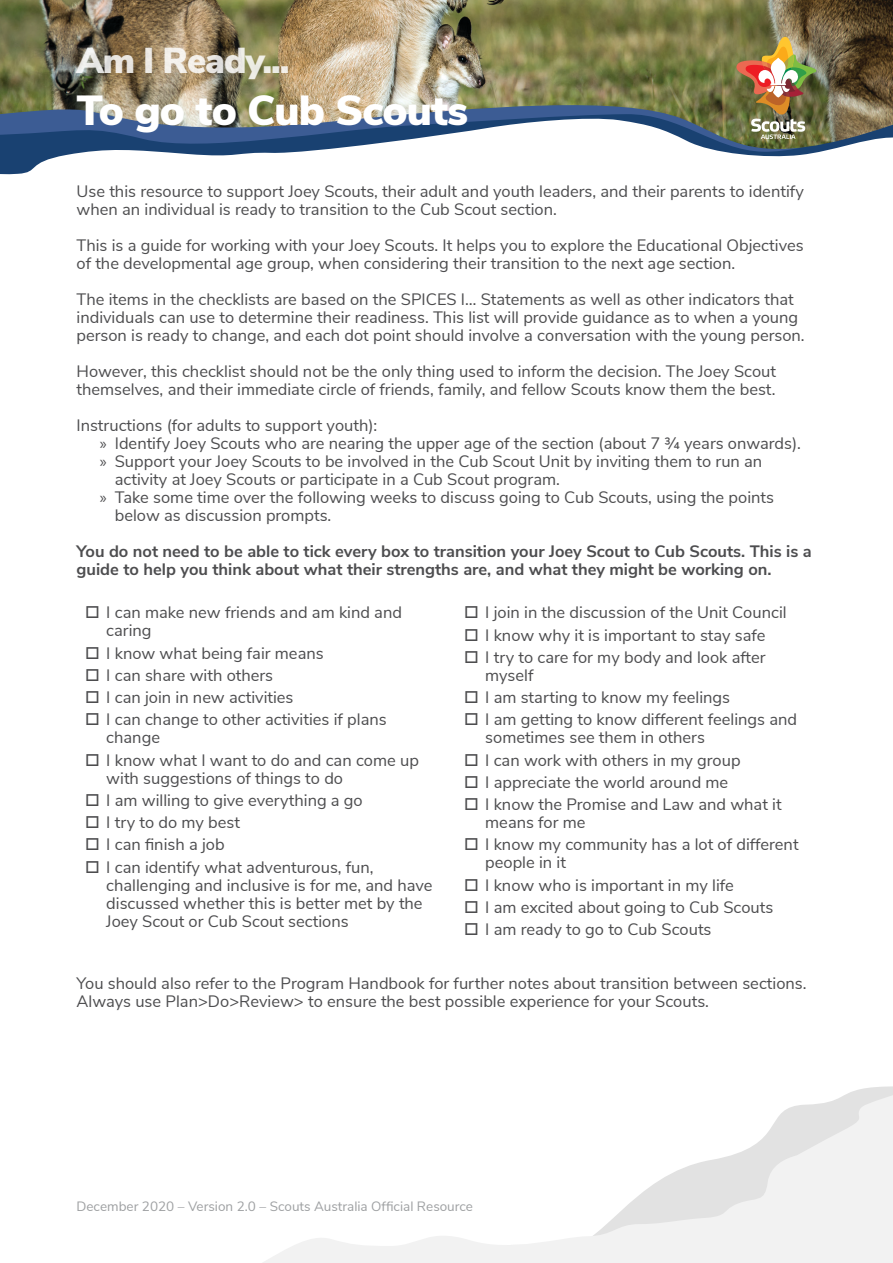
<style>
.page{position:relative;width:893px;height:1263px;background:#fff}
.page>*{position:absolute;margin:0;border:0;box-sizing:border-box;transform-origin:0 0}
.Factsheet_Title{font:900 42px "Nunito Sans";letter-spacing:-.02em;color:#fff}
.t1{font:900 36px "Nunito Sans";letter-spacing:-.03em;color:#fff}
.Body{font:16.5px/18px "Nunito Sans";color:#4d4d4f}
.Body-2{font:700 16.5px/18px "Nunito Sans";color:#4d4d4f}
.t2{font:13.5px "Nunito Sans";color:#9ea0a2}
.s1{font-family:"Myriad Pro"}
</style>
<div class="page">
<svg style="left:0;top:151px;width:823px;height:24px"></svg>
<svg style="left:263px;top:1086px;width:630px;height:177px"></svg>
<img style="left:0;top:139px;width:875px;height:12px">
<img style="left:0;top:0;width:893px;height:139px">
<h2 class="t1" style="left:77px;top:34px;width:215px">Am I Ready...</h2>
<p class="Factsheet_Title" style="left:77px;top:80px;width:393px">To go to Cub Scouts</p>
<p class="Body" style="left:77px;top:181px;width:729px">Use this resource to support Joey Scouts, their adult and youth leaders, and their parents to identify when an individual is ready to transition to the Cub Scout section.</p>
<p class="Body" style="left:77px;top:235px;width:729px">This is a guide for working with your Joey Scouts. It helps you to explore the Educational Objectives of the developmental age group, when considering their transition to the next age section.</p>
<p class="Body" style="left:77px;top:289px;width:730px">The items in the checklists are based on the SPICES I… Statements as well as other indicators that individuals can use to determine their readiness. This list will provide guidance as to when a young person is ready to change, and each dot point should involve a conversation with the young person.</p>
<p class="Body" style="left:77px;top:361px;width:701px">However, this checklist should not be the only thing used to inform the decision. The Joey Scout themselves, and their immediate circle of friends, family, and fellow Scouts know them the best.</p>
<p class="Body" style="left:77px;top:415px;width:302px">Instructions (for adults to support youth):</p>
<p class="Body" style="left:100px;top:433px;width:703px"><span class="s1">»</span> Identify Joey Scouts who are nearing the upper age of the section (about 7 ¾ years onwards).</p>
<p class="Body" style="left:115px;top:451px;width:649px;text-indent:-15px"><span class="s1">»</span> Support your Joey Scouts to be involved in the Cub Scout Unit by inviting them to run an activity at Joey Scouts or participate in a Cub Scout program.</p>
<p class="Body" style="left:115px;top:487px;width:661px;text-indent:-15px"><span class="s1">»</span> Take some time over the following weeks to discuss going to Cub Scouts, using the points below as discussion prompts.</p>
<p class="Body-2" style="left:77px;top:541px;width:737px">You do not need to be able to tick every box to transition your Joey Scout to Cub Scouts. This is a guide to help you think about what their strengths are, and what they might be working on.</p>
<p class="Body" style="left:106px;top:603px;width:297px;text-indent:-21px">□ I can make new friends and am kind and caring</p>
<p class="Body" style="left:85px;top:643px;width:240px">□ I know what being fair means</p>
<p class="Body" style="left:85px;top:665px;width:190px">□ I can share with others</p>
<p class="Body" style="left:85px;top:687px;width:210px">□ I can join in new activities</p>
<p class="Body" style="left:106px;top:710px;width:282px;text-indent:-21px">□ I can change to other activities if plans change</p>
<p class="Body" style="left:106px;top:750px;width:314px;text-indent:-21px">□ I know what I want to do and can come up with suggestions of things to do</p>
<p class="Body" style="left:85px;top:790px;width:279px">□ I am willing to give everything a go</p>
<p class="Body" style="left:85px;top:812px;width:156px">□ I try to do my best</p>
<p class="Body" style="left:85px;top:835px;width:141px">□ I can finish a job</p>
<p class="Body" style="left:106px;top:857px;width:328px;text-indent:-21px">□ I can identify what adventurous, fun, challenging and inclusive is for me, and have discussed whether this is better met by the Joey Scout or Cub Scout sections</p>
<p class="Body" style="left:464px;top:603px;width:324px">□ I join in the discussion of the Unit Council</p>
<p class="Body" style="left:464px;top:625px;width:303px">□ I know why it is important to stay safe</p>
<p class="Body" style="left:485px;top:647px;width:282px;text-indent:-21px">□ I try to care for my body and look after myself</p>
<p class="Body" style="left:464px;top:687px;width:268px">□ I am starting to know my feelings</p>
<p class="Body" style="left:485px;top:710px;width:313px;text-indent:-21px">□ I am getting to know different feelings and sometimes see them in others</p>
<p class="Body" style="left:464px;top:750px;width:278px">□ I can work with others in my group</p>
<p class="Body" style="left:464px;top:772px;width:266px">□ I appreciate the world around me</p>
<p class="Body" style="left:485px;top:794px;width:298px;text-indent:-21px">□ I know the Promise and Law and what it means for me</p>
<p class="Body" style="left:485px;top:835px;width:315px;text-indent:-21px">□ I know my community has a lot of different people in it</p>
<p class="Body" style="left:464px;top:875px;width:271px">□ I know who is important in my life</p>
<p class="Body" style="left:464px;top:897px;width:311px">□ I am excited about going to Cub Scouts</p>
<p class="Body" style="left:464px;top:919px;width:249px">□ I am ready to go to Cub Scouts</p>
<p class="Body" style="left:77px;top:973px;width:731px">You should also refer to the Program Handbook for further notes about transition between sections.<br>Always use Plan&gt;Do&gt;Review&gt; to ensure the best possible experience for your Scouts.</p>
<p class="t2" style="left:77px;top:1196px;width:398px">December 2020 – Version 2.0 – Scouts Australia Official Resource</p>
</div>
